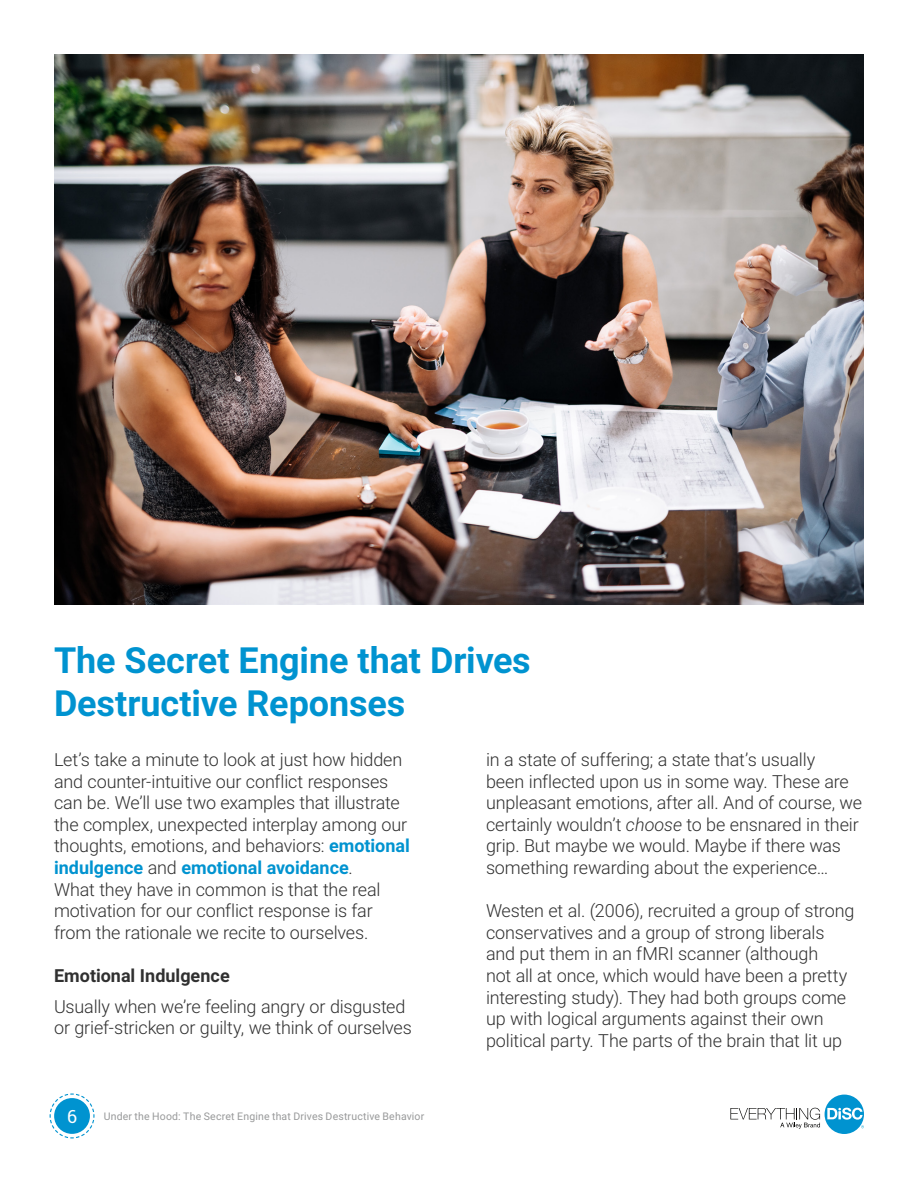
<style>
.page{position:relative;width:918px;height:1188px;background:#fff}
.page>*{position:absolute;margin:0;border:0;box-sizing:border-box;transform-origin:0 0}
.t1{font:700 36px/43.2px "Roboto";letter-spacing:-.005em;color:#0093d0}
.t2{font:300 18px/21.6px "Roboto";letter-spacing:-.01em;color:#303030}
.t3{font:700 18px "Roboto";color:#303030}
.t4{font:18px "Roboto Slab";color:#fff}
.t5{font:10.5px "Roboto";letter-spacing:.015em;color:#98999a}
.s1{font-weight:700;color:#0093d0}
.s2{font-style:italic}
</style>
<div class="page">
<svg style="left:730px;top:1095px;width:134px;height:39px"></svg>
<svg style="left:49px;top:1093px;width:46px;height:46px"></svg>
<img style="left:54px;top:54px;width:810px;height:551px">
<p class="t1" style="left:54px;top:638px;width:478px">The Secret Engine that Drives<br>Destructive Reponses</p>
<p class="t2" style="left:54px;top:748px;width:358px">Let’s take a minute to look at just how hidden and counter-intuitive our conflict responses can be. We’ll use two examples that illustrate the complex, unexpected interplay among our thoughts, emotions, and behaviors: <span class="s1">emotional indulgence</span> and <span class="s1">emotional avoidance</span>.<br>What they have in common is that the real motivation for our conflict response is far from the rationale we recite to ourselves.</p>
<p class="t3" style="left:54px;top:963px;width:177px">Emotional Indulgence</p>
<p class="t2" style="left:54px;top:995px;width:359px">Usually when we’re feeling angry or disgusted or grief-stricken or guilty, we think of ourselves</p>
<p class="t4" style="left:67px;top:1104px;width:12px">6</p>
<p class="t5" style="left:104px;top:1109px;width:322px">Under the Hood: The Secret Engine that Drives Destructive Behavior</p>
<p class="t2" style="left:486px;top:748px;width:377px">in a state of suffering; a state that’s usually<br>been inflected upon us in some way. These are unpleasant emotions, after all. And of course, we certainly wouldn’t <span class="s2">choose</span> to be ensnared in their grip. But maybe we would. Maybe if there was something rewarding about the experience…</p>
<p class="t2" style="left:486px;top:899px;width:370px">Westen et al. (2006), recruited a group of strong conservatives and a group of strong liberals and put them in an fMRI scanner (although<br>not all at once, which would have been a pretty interesting study). They had both groups come up with logical arguments against their own political party. The parts of the brain that lit up</p>
</div>
